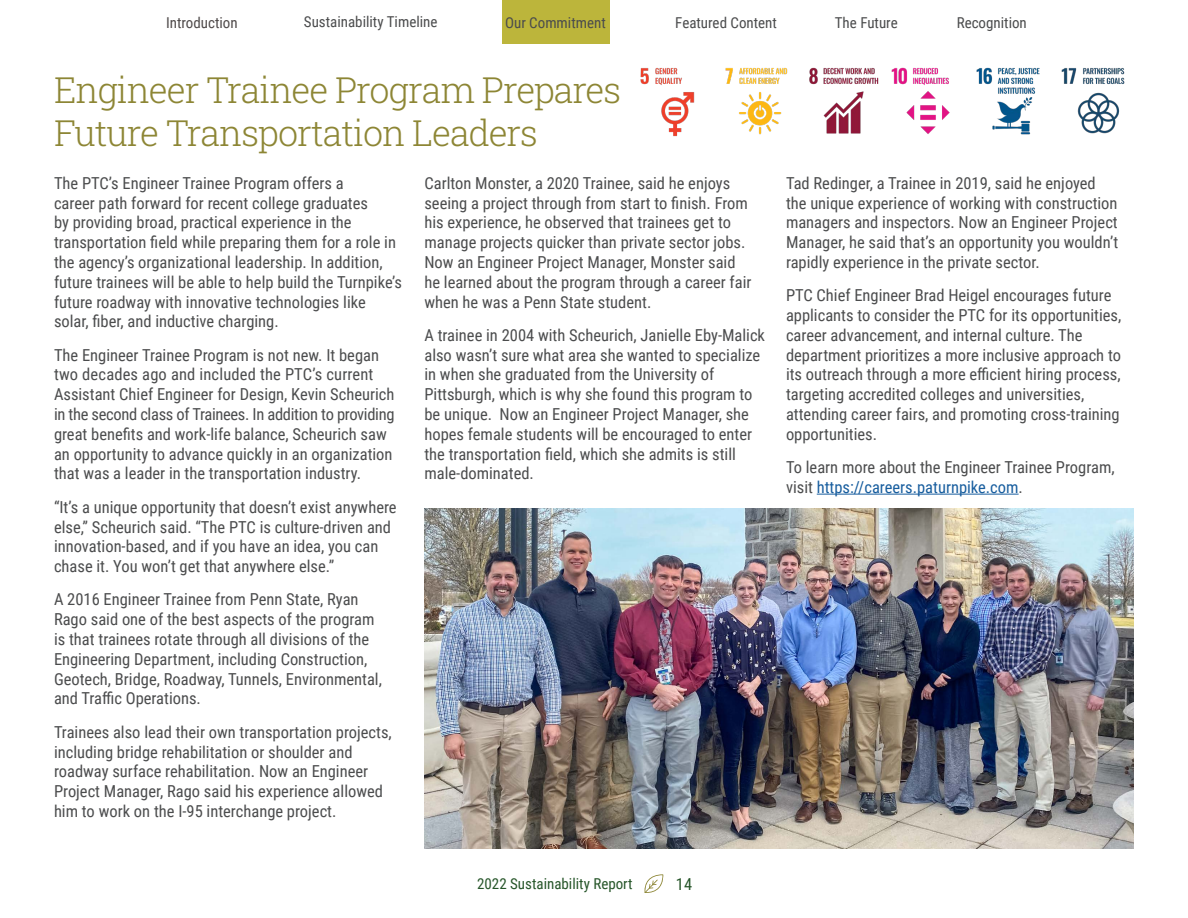
<style>
.page{position:relative;width:1188px;height:918px;background:#fff}
.page>*{position:absolute;margin:0;border:0;box-sizing:border-box;transform-origin:0 0}
.t1{font:36px/43.2px "Roboto Slab";letter-spacing:-.03em;color:#8d8635}
.Body_Text{font:16.5px/19.8px "Roboto Condensed";color:#4b4c4d}
.t2{font:16.5px "Roboto Condensed";color:#265529}
.t3{font:15px "Roboto Condensed";color:#4b4c4d}
.t4{font:15px "Roboto Condensed";color:#265529}
.t5{font:15px "Roboto Condensed";color:#4f4a4a}
.s1{color:#175d9e}
</style>
<div class="page">
<img style="left:640px;top:68px;width:55px;height:69px">
<img style="left:725px;top:67px;width:63px;height:68px">
<img style="left:809px;top:67px;width:70px;height:67px">
<img style="left:891px;top:67px;width:59px;height:67px">
<img style="left:976px;top:67px;width:64px;height:68px">
<img style="left:1061px;top:68px;width:64px;height:66px">
<img style="left:424px;top:509px;width:710px;height:340px">
<hr style="left:817px;top:494px;width:202px;height:1px;background:#175d9e">
<div style="left:502px;top:0;width:108px;height:44px;background:#bcb53b"></div>
<svg style="left:645px;top:874px;width:19px;height:19px"></svg>
<p class="t5" style="left:166px;top:12px;width:73px">Introduction</p>
<p class="t3" style="left:304px;top:12px;width:135px">Sustainability Timeline</p>
<p class="t3" style="left:505px;top:12px;width:102px">Our Commitment</p>
<p class="t3" style="left:675px;top:12px;width:103px">Featured Content</p>
<p class="t3" style="left:835px;top:12px;width:64px">The Future</p>
<p class="t3" style="left:957px;top:12px;width:72px">Recognition</p>
<h1 class="t1" style="left:54px;top:67px;width:569px">Engineer Trainee Program Prepares<br>Future Transportation Leaders</h1>
<p class="Body_Text" style="left:54px;top:172px;width:349px">The PTC’s Engineer Trainee Program offers a<br>career path forward for recent college graduates<br>by providing broad, practical experience in the transportation field while preparing them for a role in the agency’s organizational leadership. In addition, future trainees will be able to help build the Turnpike’s future roadway with innovative technologies like solar, fiber, and inductive charging.</p>
<p class="Body_Text" style="left:54px;top:344px;width:342px">The Engineer Trainee Program is not new. It began two decades ago and included the PTC’s current Assistant Chief Engineer for Design, Kevin Scheurich in the second class of Trainees. In addition to providing great benefits and work-life balance, Scheurich saw an opportunity to advance quickly in an organization that was a leader in the transportation industry.</p>
<p class="Body_Text" style="left:54px;top:496px;width:344px">“It’s a unique opportunity that doesn’t exist anywhere else,” Scheurich said. “The PTC is culture-driven and innovation-based, and if you have an idea, you can chase it. You won’t get that anywhere else.”</p>
<p class="Body_Text" style="left:54px;top:589px;width:330px">A 2016 Engineer Trainee from Penn State, Ryan Rago said one of the best aspects of the program is that trainees rotate through all divisions of the Engineering Department, including Construction, Geotech, Bridge, Roadway, Tunnels, Environmental, and Traffic Operations.</p>
<p class="Body_Text" style="left:54px;top:721px;width:339px">Trainees also lead their own transportation projects, including bridge rehabilitation or shoulder and roadway surface rehabilitation. Now an Engineer Project Manager, Rago said his experience allowed him to work on the I-95 interchange project.</p>
<p class="Body_Text" style="left:424px;top:172px;width:329px">Carlton Monster, a 2020 Trainee, said he enjoys seeing a project through from start to finish. From his experience, he observed that trainees get to manage projects quicker than private sector jobs.<br>Now an Engineer Project Manager, Monster said he learned about the program through a career fair when he was a Penn State student.</p>
<p class="Body_Text" style="left:424px;top:324px;width:342px">A trainee in 2004 with Scheurich, Janielle Eby-Malick also wasn’t sure what area she wanted to specialize in when she graduated from the University of Pittsburgh, which is why she found this program to be unique. Now an Engineer Project Manager, she hopes female students will be encouraged to enter the transportation field, which she admits is still male-dominated.</p>
<p class="Body_Text" style="left:786px;top:172px;width:334px">Tad Redinger, a Trainee in 2019, said he enjoyed the unique experience of working with construction managers and inspectors. Now an Engineer Project Manager, he said that’s an opportunity you wouldn’t rapidly experience in the private sector.</p>
<p class="Body_Text" style="left:786px;top:285px;width:337px">PTC Chief Engineer Brad Heigel encourages future applicants to consider the PTC for its opportunities, career advancement, and internal culture. The department prioritizes a more inclusive approach to its outreach through a more efficient hiring process, targeting accredited colleges and universities, attending career fairs, and promoting cross-training opportunities.</p>
<p class="Body_Text" style="left:786px;top:457px;width:330px">To learn more about the Engineer Trainee Program, visit <span class="s1">https://careers.paturnpike.com</span>.</p>
<p class="t4" style="left:477px;top:873px;width:157px">2022 Sustainability Report</p>
<p class="t2" style="left:676px;top:872px;width:18px">14</p>
</div>
